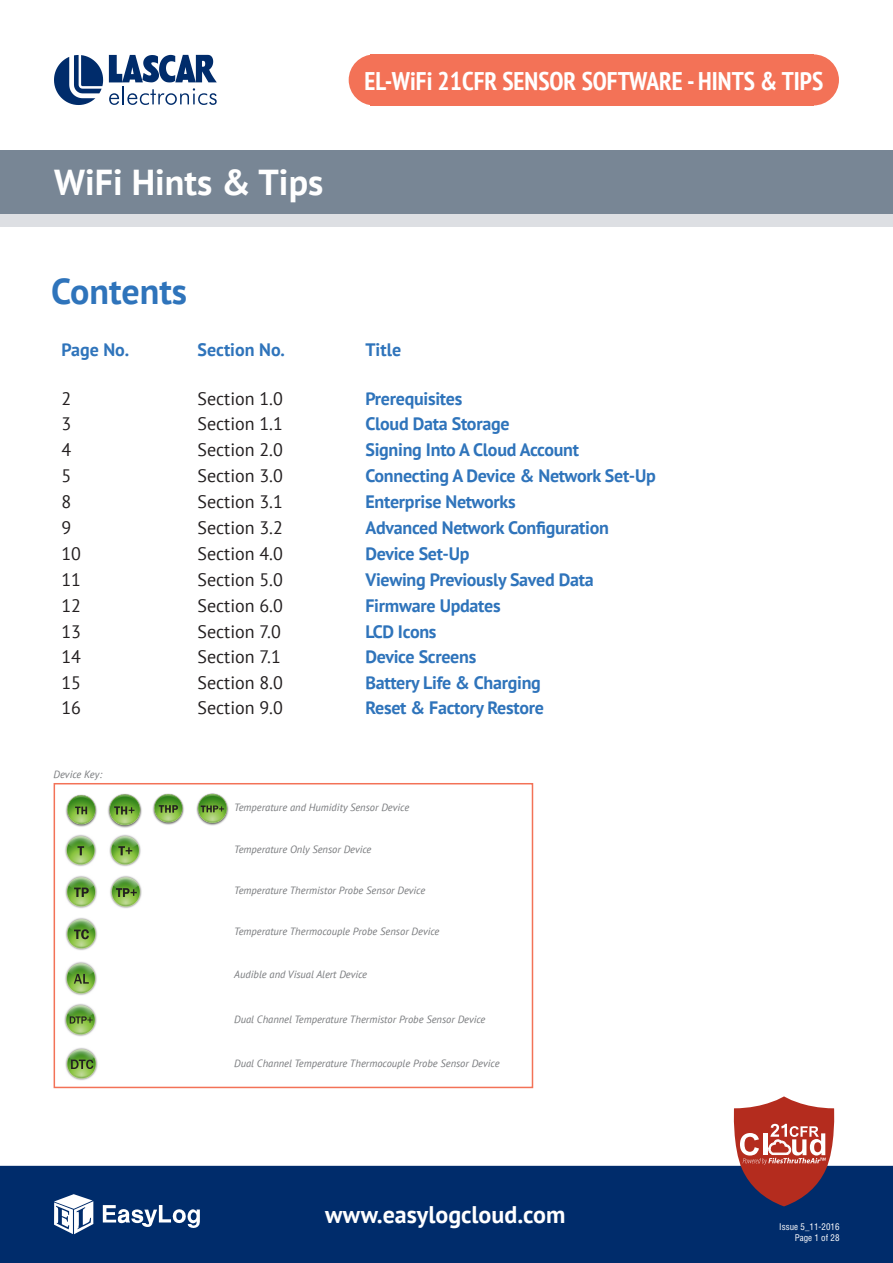
<style>
.page{position:relative;width:893px;height:1263px;background:#fff}
.page>*{position:absolute;margin:0;border:0;box-sizing:border-box;transform-origin:0 0}
.t1{font:700 36px "PT Sans";color:#fff}
.t2{font:700 36px "PT Sans";color:#2f74bb}
.t3{font:700 condensed 25.5px "PT Sans";color:#fff}
.t4{font:700 24px "PT Sans";color:#fff}
.t5{font:700 18px "PT Sans";letter-spacing:-.015em;color:#2f74bb}
.t6{font:18px "PT Sans";color:#231f20}
.t7{font:italic 10.5px "PT Sans";color:#787a7d}
.t8{font:condensed 9px/10.8px "Helvetica CE";color:#fff;text-align:right}
</style>
<div class="page">
<div style="left:0;top:214px;width:893px;height:12px;background:#dddfe3"></div>
<div style="left:0;top:150px;width:893px;height:64px;background:#788695"></div>
<svg style="left:54px;top:55px;width:49px;height:50px"></svg>
<svg style="left:109px;top:55px;width:108px;height:50px"></svg>
<div style="left:349px;top:54px;width:51px;height:51px;background:#f37257;border-radius:50%"></div>
<div style="left:788px;top:54px;width:51px;height:51px;background:#f37257;border-radius:50%"></div>
<div style="left:380px;top:54px;width:428px;height:51px;background:#f37257"></div>
<div style="left:0;top:1166px;width:893px;height:97px;background:#002c6b"></div>
<svg style="left:103px;top:1205px;width:97px;height:23px"></svg>
<svg style="left:54px;top:1194px;width:39px;height:40px"></svg>
<svg style="left:732px;top:1096px;width:104px;height:110px"></svg>
<div style="left:54px;top:783px;width:479px;height:305px;border:2px solid #f37257"></div>
<img style="left:65px;top:834px;width:76px;height:33px">
<img style="left:65px;top:876px;width:77px;height:32px">
<img style="left:65px;top:918px;width:32px;height:32px">
<img style="left:65px;top:962px;width:32px;height:33px">
<img style="left:64px;top:1004px;width:33px;height:32px">
<img style="left:65px;top:1048px;width:33px;height:32px">
<img style="left:152px;top:793px;width:32px;height:32px">
<img style="left:65px;top:794px;width:32px;height:33px">
<img style="left:196px;top:793px;width:33px;height:33px">
<img style="left:108px;top:793px;width:34px;height:35px">
<p class="t1" style="left:54px;top:158px;width:271px">WiFi Hints &amp; Tips</p>
<p class="t2" style="left:51px;top:267px;width:137px">Contents</p>
<h2 class="t3" style="left:364px;top:64px;width:460px">EL-WiFi 21CFR SENSOR SOFTWARE - HINTS &amp; TIPS</h2>
<p class="t5" style="left:61px;top:338px;width:69px">Page No.</p>
<p class="t5" style="left:198px;top:338px;width:89px">Section No.</p>
<p class="t5" style="left:365px;top:338px;width:37px">Title</p>
<p class="t6" style="left:61px;top:387px;width:11px">2</p>
<p class="t6" style="left:198px;top:387px;width:87px">Section 1.0</p>
<p class="t5" style="left:365px;top:386px;width:98px">Prerequisites</p>
<p class="t6" style="left:61px;top:412px;width:11px">3</p>
<p class="t6" style="left:198px;top:412px;width:87px">Section 1.1</p>
<p class="t5" style="left:365px;top:412px;width:146px">Cloud Data Storage</p>
<p class="t6" style="left:61px;top:438px;width:11px">4</p>
<p class="t6" style="left:198px;top:438px;width:87px">Section 2.0</p>
<p class="t5" style="left:365px;top:438px;width:215px">Signing Into A Cloud Account</p>
<p class="t6" style="left:61px;top:464px;width:11px">5</p>
<p class="t6" style="left:198px;top:464px;width:87px">Section 3.0</p>
<p class="t5" style="left:365px;top:464px;width:292px">Connecting A Device &amp; Network Set-Up</p>
<p class="t6" style="left:61px;top:490px;width:11px">8</p>
<p class="t6" style="left:198px;top:490px;width:87px">Section 3.1</p>
<p class="t5" style="left:365px;top:490px;width:152px">Enterprise Networks</p>
<p class="t6" style="left:61px;top:516px;width:11px">9</p>
<p class="t6" style="left:198px;top:516px;width:87px">Section 3.2</p>
<p class="t5" style="left:365px;top:516px;width:245px">Advanced Network Configuration</p>
<p class="t6" style="left:61px;top:542px;width:21px">10</p>
<p class="t6" style="left:198px;top:542px;width:87px">Section 4.0</p>
<p class="t5" style="left:365px;top:542px;width:106px">Device Set-Up</p>
<p class="t6" style="left:61px;top:568px;width:21px">11</p>
<p class="t6" style="left:198px;top:568px;width:87px">Section 5.0</p>
<p class="t5" style="left:365px;top:568px;width:230px">Viewing Previously Saved Data</p>
<p class="t6" style="left:61px;top:594px;width:21px">12</p>
<p class="t6" style="left:198px;top:594px;width:87px">Section 6.0</p>
<p class="t5" style="left:365px;top:594px;width:137px">Firmware Updates</p>
<p class="t6" style="left:61px;top:620px;width:21px">13</p>
<p class="t6" style="left:198px;top:620px;width:85px">Section 7.0</p>
<p class="t5" style="left:365px;top:619px;width:73px">LCD Icons</p>
<p class="t6" style="left:61px;top:645px;width:21px">14</p>
<p class="t6" style="left:198px;top:645px;width:85px">Section 7.1</p>
<p class="t5" style="left:365px;top:645px;width:112px">Device Screens</p>
<p class="t6" style="left:61px;top:671px;width:21px">15</p>
<p class="t6" style="left:198px;top:671px;width:87px">Section 8.0</p>
<p class="t5" style="left:365px;top:670px;width:177px">Battery Life &amp; Charging</p>
<p class="t6" style="left:61px;top:696px;width:21px">16</p>
<p class="t6" style="left:198px;top:696px;width:87px">Section 9.0</p>
<p class="t5" style="left:365px;top:696px;width:180px">Reset &amp; Factory Restore</p>
<p class="t7" style="left:54px;top:767px;width:50px">Device Key:</p>
<p class="t7" style="left:234px;top:800px;width:176px">Temperature and Humidity Sensor Device</p>
<p class="t7" style="left:234px;top:842px;width:139px">Temperature Only Sensor Device</p>
<p class="t7" style="left:234px;top:883px;width:192px">Temperature Thermistor Probe Sensor Device</p>
<p class="t7" style="left:234px;top:925px;width:207px">Temperature Thermocouple Probe Sensor Device</p>
<p class="t7" style="left:234px;top:968px;width:134px">Audible and Visual Alert Device</p>
<p class="t7" style="left:234px;top:1012px;width:253px">Dual Channel Temperature Thermistor Probe Sensor Device</p>
<p class="t7" style="left:234px;top:1056px;width:267px">Dual Channel Temperature Thermocouple Probe Sensor Device</p>
<h3 class="t4" style="left:325px;top:1198px;width:242px">www.easylogcloud.com</h3>
<p class="t8" style="left:779px;top:1221px;width:62px">Issue 5_11-2016<br>Page 1 of 28</p>
</div>
